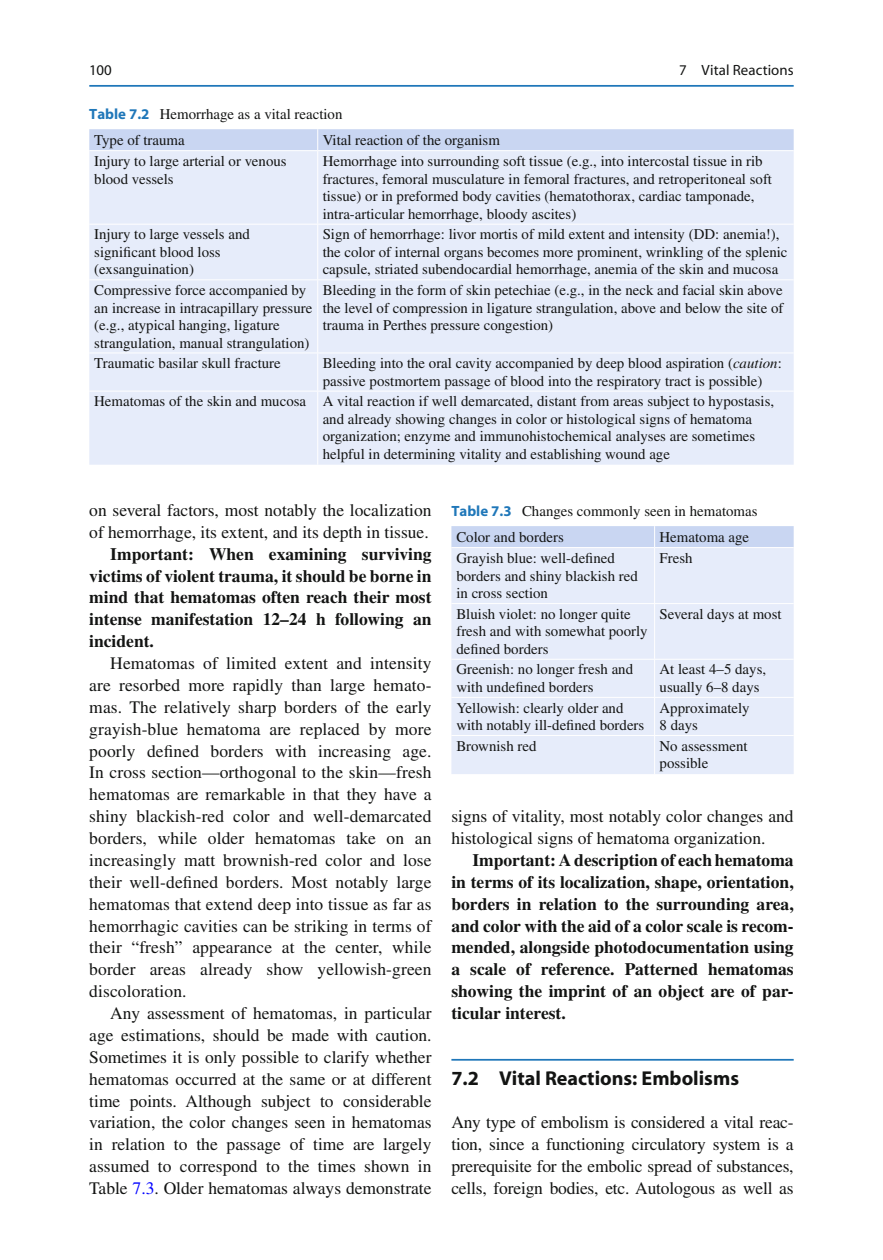
<style>
.page{position:relative;width:883px;height:1260px;background:#fff}
.page>*{position:absolute;margin:0;border:0;box-sizing:border-box;transform-origin:0 0}
.t1{font:700 20.12px "Myriad";color:#131413}
.t2{font:17.5px/21.9px "Times";color:#131413;text-align:justify}
.t3{font:700 17.5px/21.9px "Times";color:#131413;text-align:justify}
.t4{font:14.88px/17.5px "Times";color:#131413}
.t5{font:14.88px "Myriad";letter-spacing:.005em;color:#131413}
.s1{font-family:"Myriad";font-weight:700;color:#1f77b9}
.s2{font-style:italic}
.s3{color:#00f}
</style>
<div class="page">
<hr style="left:451px;top:1059px;width:343px;height:2px;background:#1f77b9">
<div style="left:89px;top:151px;width:705px;height:314px;background:#e6ecfa"></div>
<svg style="left:89px;top:129px;width:705px;height:22px;background:#cad7f2"></svg>
<hr style="left:318px;top:150px;width:476px;height:1px;background:#fff">
<hr style="left:317px;top:151px;width:1px;height:73px;background:#fff">
<hr style="left:89px;top:224px;width:705px;height:1px;background:#fff">
<hr style="left:317px;top:225px;width:1px;height:54px;background:#fff">
<hr style="left:89px;top:279px;width:705px;height:1px;background:#fff">
<hr style="left:317px;top:280px;width:1px;height:73px;background:#fff">
<hr style="left:89px;top:353px;width:705px;height:1px;background:#fff">
<hr style="left:317px;top:353px;width:1px;height:38px;background:#fff">
<hr style="left:89px;top:391px;width:705px;height:1px;background:#fff">
<hr style="left:317px;top:392px;width:1px;height:73px;background:#fff">
<div style="left:451px;top:548px;width:343px;height:226px;background:#e6ecfa"></div>
<div style="left:451px;top:526px;width:343px;height:22px;background:#c9d6f2"></div>
<hr style="left:655px;top:547px;width:139px;height:1px;background:#fff">
<hr style="left:654px;top:548px;width:1px;height:55px;background:#fff">
<hr style="left:451px;top:603px;width:343px;height:1px;background:#fff">
<hr style="left:654px;top:604px;width:1px;height:55px;background:#fff">
<hr style="left:451px;top:659px;width:343px;height:1px;background:#fff">
<hr style="left:654px;top:660px;width:1px;height:37px;background:#fff">
<hr style="left:451px;top:697px;width:343px;height:1px;background:#fff">
<hr style="left:654px;top:698px;width:1px;height:37px;background:#fff">
<hr style="left:451px;top:735px;width:343px;height:1px;background:#fff">
<hr style="left:654px;top:736px;width:1px;height:38px;background:#fff">
<hr style="left:89px;top:85px;width:705px;height:2px;background:#1f77b9">
<p class="t5" style="left:89px;top:64px;width:24px">100</p>
<p class="t4" style="left:94px;top:102px;width:250px;line-height:26.1px;text-indent:-5px"><span class="s1">Table 7.2</span> Hemorrhage as a vital reaction<br>Type of trauma</p>
<p class="t4" style="left:323px;top:133px;width:179px">Vital reaction of the organism</p>
<p class="t5" style="left:679px;top:64px;width:116px">7 Vital Reactions</p>
<p class="t4" style="left:94px;top:154px;width:194px">Injury to large arterial or venous blood vessels</p>
<p class="t4" style="left:323px;top:154px;width:451px">Hemorrhage into surrounding soft tissue (e.g., into intercostal tissue in rib fractures, femoral musculature in femoral fractures, and retroperitoneal soft tissue) or in preformed body cavities (hematothorax, cardiac tamponade, intra-articular hemorrhage, bloody ascites)</p>
<p class="t4" style="left:94px;top:227px;width:157px">Injury to large vessels and significant blood loss (exsanguination)</p>
<p class="t4" style="left:323px;top:227px;width:466px">Sign of hemorrhage: livor mortis of mild extent and intensity (DD: anemia!), the color of internal organs becomes more prominent, wrinkling of the splenic capsule, striated subendocardial hemorrhage, anemia of the skin and mucosa</p>
<p class="t4" style="left:94px;top:283px;width:220px">Compressive force accompanied by an increase in intracapillary pressure (e.g., atypical hanging, ligature strangulation, manual strangulation)</p>
<p class="t4" style="left:323px;top:283px;width:462px;text-align:justify">Bleeding in the form of skin petechiae (e.g., in the neck and facial skin above the level of compression in ligature strangulation, above and below the site of trauma in Perthes pressure congestion)</p>
<p class="t4" style="left:94px;top:356px;width:188px">Traumatic basilar skull fracture</p>
<p class="t4" style="left:323px;top:356px;width:461px">Bleeding into the oral cavity accompanied by deep blood aspiration ( <span class="s2">caution</span> : passive postmortem passage of blood into the respiratory tract is possible)</p>
<p class="t4" style="left:323px;top:394px;width:453px;text-indent:-228px">Hematomas of the skin and mucosa A vital reaction if well demarcated, distant from areas subject to hypostasis, and already showing changes in color or histological signs of hematoma organization; enzyme and immunohistochemical analyses are sometimes helpful in determining vitality and establishing wound age</p>
<p class="t2" style="left:89px;top:501px;width:344px">on several factors, most notably the localization of hemorrhage, its extent, and its depth in tissue.</p>
<p class="t3" style="left:89px;top:544px;width:344px;text-indent:21px">Important: When examining surviving victims of violent trauma, it should be borne in mind that hematomas often reach their most intense manifestation 12–24 h following an incident.</p>
<p class="t2" style="left:89px;top:654px;width:344px;text-indent:21px">Hematomas of limited extent and intensity are resorbed more rapidly than large hemato&shy;mas. The relatively sharp borders of the early grayish- blue hematoma are replaced by more poorly defined borders with increasing age.<br>In cross section—orthogonal to the skin—fresh hematomas are remarkable in that they have a shiny blackish- red color and well-demarcated borders, while older hematomas take on an increasingly matt brownish-red color and lose their well-defined borders. Most notably large hematomas that extend deep into tissue as far as hemorrhagic cavities can be striking in terms of their “fresh” appearance at the center, while border areas already show yellowish-green discoloration.</p>
<p class="t2" style="left:89px;top:1004px;width:344px;text-indent:21px">Any assessment of hematomas, in particular age estimations, should be made with caution.<br>Sometimes it is only possible to clarify whether hematomas occurred at the same or at different time points. Although subject to considerable variation, the color changes seen in hematomas in relation to the passage of time are largely assumed to correspond to the times shown in Table <span class="s3">7.3</span> . Older hematomas always demonstrate</p>
<p class="t4" style="left:456px;top:499px;width:303px;line-height:26.1px;text-indent:-5px"><span class="s1">Table 7.3</span> Changes commonly seen in hematomas<br>Color and borders</p>
<p class="t4" style="left:660px;top:529px;width:91px">Hematoma age</p>
<p class="t4" style="left:456px;top:551px;width:183px">Grayish blue: well-defined borders and shiny blackish red in cross section</p>
<p class="t4" style="left:660px;top:551px;width:35px">Fresh</p>
<p class="t4" style="left:456px;top:606px;width:193px">Bluish violet: no longer quite fresh and with somewhat poorly defined borders</p>
<p class="t4" style="left:660px;top:606px;width:124px">Several days at most</p>
<p class="t4" style="left:456px;top:662px;width:178px">Greenish: no longer fresh and with undefined borders</p>
<p class="t4" style="left:660px;top:662px;width:108px">At least 4–5 days, usually 6–8 days</p>
<p class="t4" style="left:456px;top:700px;width:189px">Yellowish: clearly older and with notably ill-defined borders</p>
<p class="t4" style="left:660px;top:700px;width:92px">Approximately<br>8 days</p>
<p class="t4" style="left:456px;top:738px;width:82px">Brownish red</p>
<p class="t4" style="left:660px;top:738px;width:90px">No assessment possible</p>
<p class="t2" style="left:451px;top:807px;width:344px">signs of vitality, most notably color changes and histological signs of hematoma organization.</p>
<p class="t3" style="left:451px;top:851px;width:344px;text-indent:21px">Important: A description of each hematoma in terms of its localization, shape, orientation, borders in relation to the surrounding area, and color with the aid of a color scale is recom&shy;mended, alongside photodocumentation using a scale of reference. Patterned hematomas showing the imprint of an object are of par&shy;ticular interest.</p>
<h1 class="t1" style="left:451px;top:1070px;width:289px">7.2 Vital Reactions: Embolisms</h1>
<p class="t2" style="left:451px;top:1113px;width:344px">Any type of embolism is considered a vital reac&shy;tion, since a functioning circulatory system is a prerequisite for the embolic spread of substances, cells, foreign bodies, etc. Autologous as well as</p>
</div>
